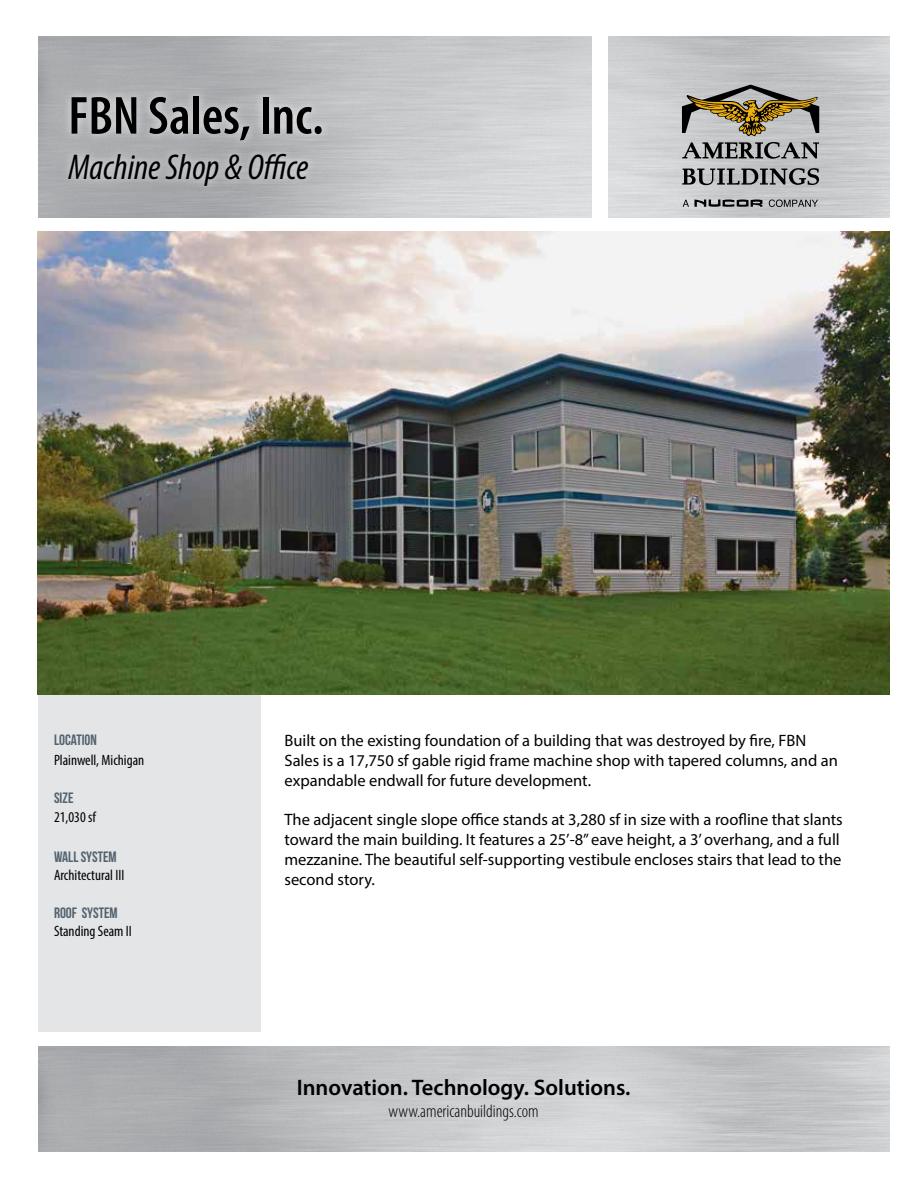
<style>
.page{position:relative;width:918px;height:1188px;background:#fff}
.page>*{position:absolute;margin:0;border:0;box-sizing:border-box;transform-origin:0 0}
.t1{font:600 condensed 54px "Myriad Pro";color:#000}
.t2{font:italic condensed 36px "Myriad Pro";color:#000}
.t3{font:600 22.5px "Myriad Pro";color:#000}
.t4{font:300 condensed 18px "Myriad Pro";color:#000}
.t5{font:16.5px/19.8px "Myriad Pro";color:#000}
.t6{font:condensed 15px "Myriad Pro";color:#000}
.t7{font:15px "Bebas Neue";color:#53626f}
</style>
<div class="page">
<img style="left:38px;top:36px;width:851px;height:182px">
<div style="left:60px;top:87px;width:271px;height:108px;background:#fff;opacity:.75"></div>
<div style="left:592px;top:20px;width:16px;height:198px;background:#fff"></div>
<svg style="left:682px;top:142px;width:137px;height:17px;background:#7c7d7e"></svg>
<svg style="left:682px;top:168px;width:137px;height:17px;background:#7b7c7d"></svg>
<svg style="left:682px;top:85px;width:137px;height:51px;background:#948c75"></svg>
<svg style="left:683px;top:200px;width:79px;height:7px"></svg>
<svg style="left:769px;top:200px;width:49px;height:7px"></svg>
<div style="left:39px;top:670px;width:222px;height:362px;background:#e4e5e6"></div>
<img style="left:38px;top:232px;width:851px;height:463px">
<h1 class="t1" style="left:68px;top:82px;width:257px">FBN Sales, Inc.</h1>
<h2 class="t2" style="left:68px;top:145px;width:242px">Machine Shop &amp; Office</h2>
<p class="t7" style="left:54px;top:731px;width:44px">LOCATION</p>
<p class="t6" style="left:54px;top:751px;width:92px">Plainwell, Michigan</p>
<p class="t7" style="left:54px;top:789px;width:21px">SIZE</p>
<p class="t6" style="left:54px;top:808px;width:43px">21,030 sf</p>
<p class="t7" style="left:54px;top:848px;width:64px">WALL SYSTEM</p>
<p class="t6" style="left:54px;top:866px;width:72px">Architectural III</p>
<p class="t7" style="left:54px;top:904px;width:65px">ROOF SYSTEM</p>
<p class="t6" style="left:54px;top:922px;width:79px">Standing Seam II</p>
<p class="t5" style="left:285px;top:730px;width:555px">Built on the existing foundation of a building that was destroyed by fire, FBN<br>Sales is a 17,750 sf gable rigid frame machine shop with tapered columns, and an expandable endwall for future development.</p>
<p class="t5" style="left:285px;top:810px;width:560px">The adjacent single slope office stands at 3,280 sf in size with a roofline that slants toward the main building. It features a 25’-8” eave height, a 3’ overhang, and a full mezzanine. The beautiful self-supporting vestibule encloses stairs that lead to the second story.</p>
<h3 class="t3" style="left:297px;top:1073px;width:335px">Innovation. Technology. Solutions.</h3>
<p class="t4" style="left:389px;top:1100px;width:152px">www.americanbuildings.com</p>
</div>
